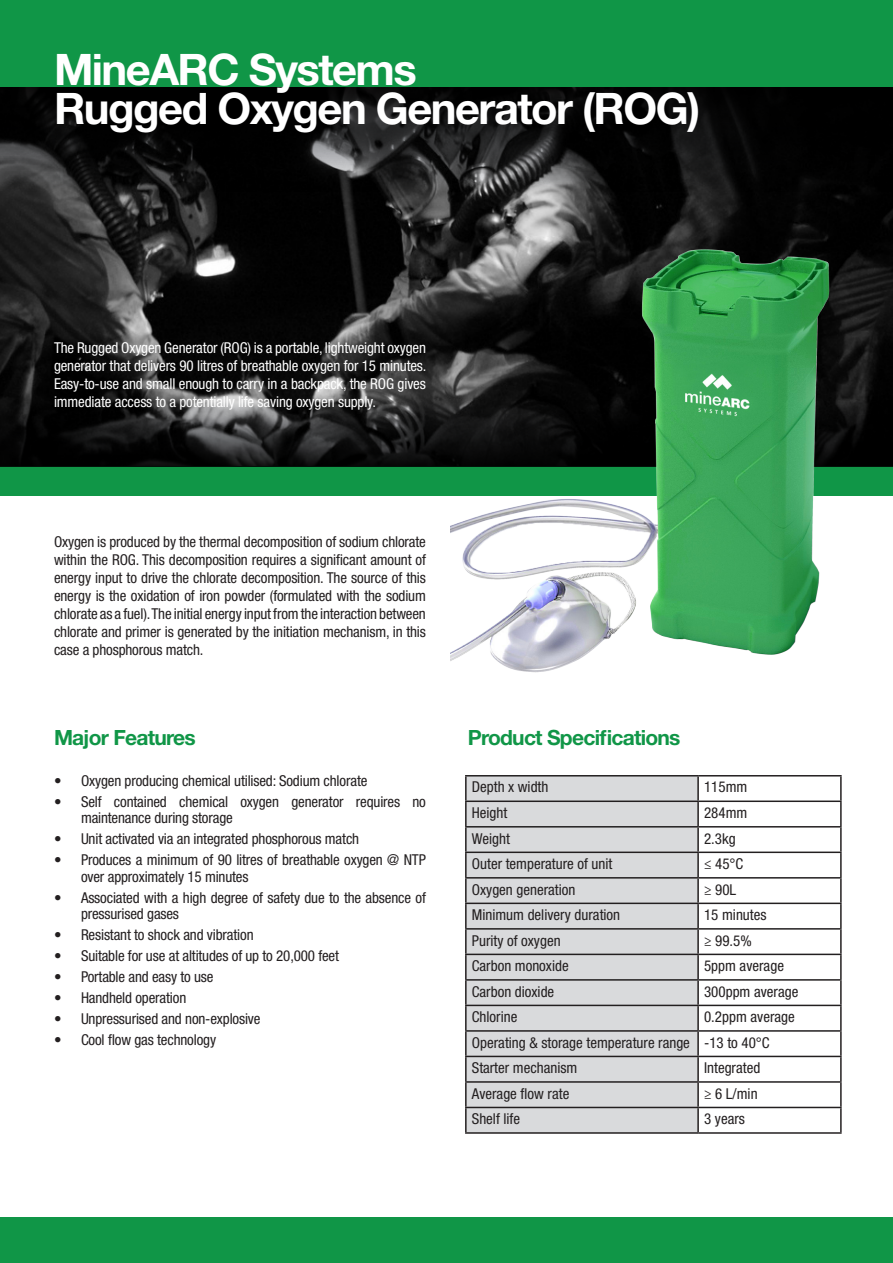
<style>
.page{position:relative;width:893px;height:1263px;background:#fff}
.page>*{position:absolute;margin:0;border:0;box-sizing:border-box;transform-origin:0 0}
.t1{font:700 43.5px "Helvetica Neue LT Std";letter-spacing:-.035em;color:#fff}
.t2{font:700 21px "Helvetica Neue LT Std";letter-spacing:-.035em;color:#109647}
.t3{font:condensed 15px/18px "Helvetica Neue LT Std";letter-spacing:-.01em;color:#231f20}
.t4{font:condensed 15px/18px "Helvetica Neue LT Std";letter-spacing:-.01em;color:#fff;text-align:justify}
</style>
<div class="page">
<div style="left:0;top:1218px;width:893px;height:45px;background:#109647"></div>
<div style="left:0;top:0;width:893px;height:88px;background:#109647"></div>
<img style="left:0;top:191px;width:893px;height:209px">
<svg style="left:0;top:88px;width:893px;height:103px;background:#101010"></svg>
<div style="left:0;top:467px;width:893px;height:29px;background:#109647"></div>
<svg style="left:0;top:400px;width:893px;height:67px;background:#1b1c1c"></svg>
<img style="left:450px;top:248px;width:397px;height:425px">
<div style="left:467px;top:776px;width:230px;height:356px;background:#d9dadc"></div>
<hr style="left:465px;top:775px;width:233px;height:1px;background:#231f20">
<hr style="left:698px;top:775px;width:144px;height:1px;background:#231f20">
<hr style="left:697px;top:776px;width:2px;height:24px;background:#231f20">
<hr style="left:465px;top:800px;width:233px;height:2px;background:#231f20">
<hr style="left:698px;top:800px;width:144px;height:2px;background:#231f20">
<hr style="left:697px;top:802px;width:2px;height:24px;background:#231f20">
<hr style="left:465px;top:826px;width:233px;height:1px;background:#231f20">
<hr style="left:698px;top:826px;width:144px;height:1px;background:#231f20">
<hr style="left:697px;top:827px;width:2px;height:24px;background:#231f20">
<hr style="left:465px;top:851px;width:233px;height:2px;background:#231f20">
<hr style="left:698px;top:851px;width:144px;height:2px;background:#231f20">
<hr style="left:697px;top:853px;width:2px;height:24px;background:#231f20">
<hr style="left:465px;top:878px;width:2px;height:24px;background:#231f20">
<hr style="left:697px;top:878px;width:2px;height:24px;background:#231f20">
<hr style="left:840px;top:878px;width:2px;height:24px;background:#231f20">
<hr style="left:465px;top:902px;width:233px;height:2px;background:#231f20">
<hr style="left:465px;top:904px;width:2px;height:24px;background:#231f20">
<hr style="left:698px;top:902px;width:144px;height:2px;background:#231f20">
<hr style="left:697px;top:904px;width:2px;height:24px;background:#231f20">
<hr style="left:840px;top:904px;width:2px;height:24px;background:#231f20">
<hr style="left:465px;top:928px;width:233px;height:2px;background:#231f20">
<hr style="left:465px;top:930px;width:2px;height:24px;background:#231f20">
<hr style="left:698px;top:928px;width:144px;height:2px;background:#231f20">
<hr style="left:697px;top:930px;width:2px;height:24px;background:#231f20">
<hr style="left:840px;top:930px;width:2px;height:24px;background:#231f20">
<hr style="left:465px;top:954px;width:233px;height:1px;background:#231f20">
<hr style="left:465px;top:955px;width:2px;height:24px;background:#231f20">
<hr style="left:698px;top:954px;width:144px;height:1px;background:#231f20">
<hr style="left:697px;top:955px;width:2px;height:24px;background:#231f20">
<hr style="left:840px;top:955px;width:2px;height:24px;background:#231f20">
<hr style="left:465px;top:979px;width:233px;height:2px;background:#231f20">
<hr style="left:465px;top:981px;width:2px;height:24px;background:#231f20">
<hr style="left:698px;top:979px;width:144px;height:2px;background:#231f20">
<hr style="left:697px;top:981px;width:2px;height:24px;background:#231f20">
<hr style="left:840px;top:981px;width:2px;height:24px;background:#231f20">
<hr style="left:465px;top:1005px;width:233px;height:1px;background:#231f20">
<hr style="left:465px;top:1006px;width:2px;height:24px;background:#231f20">
<hr style="left:698px;top:1005px;width:144px;height:1px;background:#231f20">
<hr style="left:697px;top:1006px;width:2px;height:24px;background:#231f20">
<hr style="left:840px;top:1006px;width:2px;height:24px;background:#231f20">
<hr style="left:465px;top:1030px;width:233px;height:2px;background:#231f20">
<hr style="left:465px;top:1032px;width:2px;height:24px;background:#231f20">
<hr style="left:698px;top:1030px;width:144px;height:2px;background:#231f20">
<hr style="left:697px;top:1032px;width:2px;height:24px;background:#231f20">
<hr style="left:840px;top:1032px;width:2px;height:24px;background:#231f20">
<hr style="left:465px;top:1056px;width:233px;height:1px;background:#231f20">
<hr style="left:465px;top:1057px;width:2px;height:24px;background:#231f20">
<hr style="left:698px;top:1056px;width:144px;height:1px;background:#231f20">
<hr style="left:697px;top:1057px;width:2px;height:24px;background:#231f20">
<hr style="left:840px;top:1057px;width:2px;height:24px;background:#231f20">
<hr style="left:465px;top:1081px;width:233px;height:2px;background:#231f20">
<hr style="left:465px;top:1083px;width:2px;height:24px;background:#231f20">
<hr style="left:698px;top:1081px;width:144px;height:2px;background:#231f20">
<hr style="left:697px;top:1083px;width:2px;height:24px;background:#231f20">
<hr style="left:840px;top:1083px;width:2px;height:24px;background:#231f20">
<hr style="left:465px;top:1107px;width:233px;height:1px;background:#231f20">
<hr style="left:465px;top:1108px;width:2px;height:24px;background:#231f20">
<hr style="left:698px;top:1107px;width:144px;height:1px;background:#231f20">
<hr style="left:697px;top:1108px;width:2px;height:24px;background:#231f20">
<hr style="left:840px;top:1108px;width:2px;height:24px;background:#231f20">
<hr style="left:465px;top:1132px;width:233px;height:2px;background:#231f20">
<hr style="left:698px;top:1132px;width:144px;height:2px;background:#231f20">
<hr style="left:465px;top:776px;width:2px;height:24px;background:#231f20">
<hr style="left:840px;top:776px;width:2px;height:24px;background:#231f20">
<hr style="left:465px;top:802px;width:2px;height:24px;background:#231f20">
<hr style="left:840px;top:802px;width:2px;height:24px;background:#231f20">
<hr style="left:465px;top:827px;width:2px;height:24px;background:#231f20">
<hr style="left:840px;top:827px;width:2px;height:24px;background:#231f20">
<hr style="left:465px;top:853px;width:2px;height:24px;background:#231f20">
<hr style="left:840px;top:853px;width:2px;height:24px;background:#231f20">
<hr style="left:465px;top:877px;width:233px;height:1px;background:#231f20">
<hr style="left:698px;top:877px;width:144px;height:1px;background:#231f20">
<p class="t1" style="left:54px;top:43px;width:364px">MineARC Systems</p>
<p class="t1" style="left:54px;top:82px;width:648px">Rugged Oxygen Generator (ROG)</p>
<p class="t4" style="left:54px;top:339px;width:374px">The Rugged Oxygen Generator (ROG) is a portable, lightweight oxygen generator that delivers 90 litres of breathable oxygen for 15 minutes.<br>Easy-to-use and small enough to carry in a backpack, the ROG gives immediate access to a potentially life saving oxygen supply.</p>
<p class="t3" style="left:54px;top:533px;width:373px;text-align:justify">Oxygen is produced by the thermal decomposition of sodium chlorate within the ROG. This decomposition requires a significant amount of energy input to drive the chlorate decomposition. The source of this energy is the oxidation of iron powder (formulated with the sodium chlorate as a fuel). The initial energy input from the interaction between chlorate and primer is generated by the initiation mechanism, in this case a phosphorous match.</p>
<p class="t2" style="left:54px;top:725px;width:143px">Major Features</p>
<p class="t2" style="left:468px;top:725px;width:214px">Product Specifications</p>
<p class="t3" style="left:54px;top:771px;width:315px">• Oxygen producing chemical utilised: Sodium chlorate</p>
<p class="t3" style="left:81px;top:793px;width:346px;line-height:16.5px;text-indent:-27px">• Self contained chemical oxygen generator requires no maintenance during storage</p>
<p class="t3" style="left:54px;top:830px;width:307px">• Unit activated via an integrated phosphorous match</p>
<p class="t3" style="left:81px;top:851px;width:346px;line-height:16.5px;text-indent:-27px">• Produces a minimum of 90 litres of breathable oxygen @ NTP over approximately 15 minutes</p>
<p class="t3" style="left:81px;top:889px;width:346px;line-height:16.5px;text-indent:-27px">• Associated with a high degree of safety due to the absence of pressurised gases</p>
<p class="t3" style="left:54px;top:926px;width:201px">• Resistant to shock and vibration</p>
<p class="t3" style="left:54px;top:947px;width:287px">• Suitable for use at altitudes of up to 20,000 feet</p>
<p class="t3" style="left:54px;top:968px;width:161px">• Portable and easy to use</p>
<p class="t3" style="left:54px;top:989px;width:134px">• Handheld operation</p>
<p class="t3" style="left:54px;top:1010px;width:208px">• Unpressurised and non-explosive</p>
<p class="t3" style="left:54px;top:1031px;width:164px">• Cool flow gas technology</p>
<p class="t3" style="left:472px;top:778px;width:78px">Depth x width</p>
<p class="t3" style="left:704px;top:778px;width:45px">115mm</p>
<p class="t3" style="left:472px;top:804px;width:37px">Height</p>
<p class="t3" style="left:704px;top:804px;width:45px">284mm</p>
<p class="t3" style="left:472px;top:829px;width:40px">Weight</p>
<p class="t3" style="left:704px;top:829px;width:33px">2.3kg</p>
<p class="t3" style="left:472px;top:855px;width:142px">Outer temperature of unit</p>
<p class="t3" style="left:704px;top:855px;width:41px">≤ 45°C</p>
<p class="t3" style="left:472px;top:880px;width:105px">Oxygen generation</p>
<p class="t3" style="left:704px;top:880px;width:34px">≥ 90L</p>
<p class="t3" style="left:472px;top:906px;width:150px">Minimum delivery duration</p>
<p class="t3" style="left:704px;top:906px;width:64px">15 minutes</p>
<p class="t3" style="left:472px;top:931px;width:90px">Purity of oxygen</p>
<p class="t3" style="left:704px;top:931px;width:49px">≥ 99.5%</p>
<p class="t3" style="left:472px;top:957px;width:98px">Carbon monoxide</p>
<p class="t3" style="left:704px;top:957px;width:81px">5ppm average</p>
<p class="t3" style="left:472px;top:982px;width:84px">Carbon dioxide</p>
<p class="t3" style="left:704px;top:982px;width:96px">300ppm average</p>
<p class="t3" style="left:472px;top:1008px;width:47px">Chlorine</p>
<p class="t3" style="left:704px;top:1008px;width:92px">0.2ppm average</p>
<p class="t3" style="left:472px;top:1033px;width:220px">Operating &amp; storage temperature range</p>
<p class="t3" style="left:704px;top:1033px;width:67px">-13 to 40°C</p>
<p class="t3" style="left:472px;top:1059px;width:107px">Starter mechanism</p>
<p class="t3" style="left:704px;top:1059px;width:58px">Integrated</p>
<p class="t3" style="left:472px;top:1084px;width:99px">Average flow rate</p>
<p class="t3" style="left:704px;top:1084px;width:55px">≥ 6 L/min</p>
<p class="t3" style="left:472px;top:1110px;width:50px">Shelf life</p>
<p class="t3" style="left:704px;top:1110px;width:42px">3 years</p>
</div>
